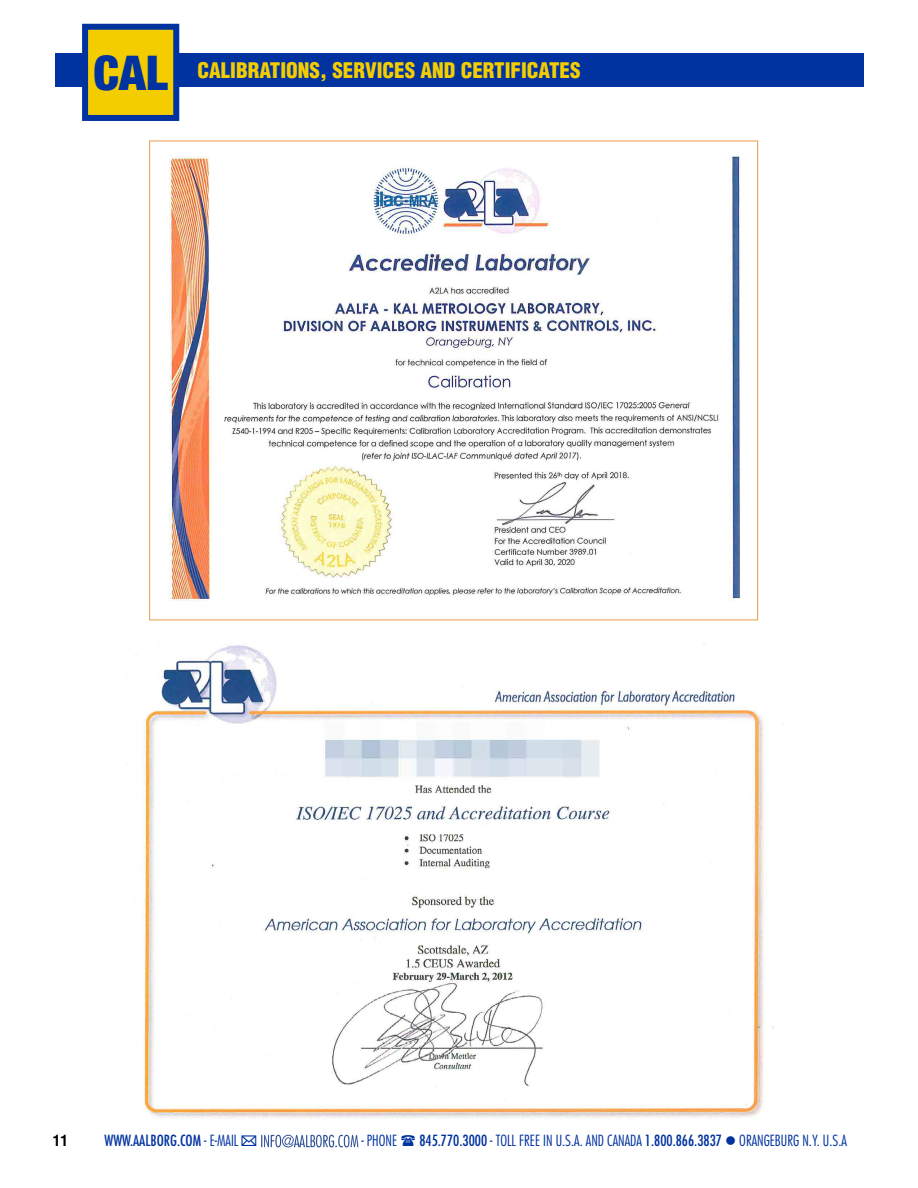
<style>
.page{position:relative;width:918px;height:1188px;background:#fff}
.page>*{position:absolute;margin:0;border:0;box-sizing:border-box;transform-origin:0 0}
.t1{font:900 condensed 48px "Helvetica Neue";color:#0032a0}
.t2{font:900 condensed 21px "Helvetica";color:#f4cd00}
.t3{font:300 condensed 15px "Futura";color:#0032a0}
.t4{font:condensed 15px "Futura";color:#0032a0}
.t5{font:700 condensed 15px "Helvetica";color:#000}
.s1{font-weight:300}
.s2{font-weight:400}
</style>
<div class="page">
<img style="left:261px;top:1134px;width:98px;height:14px">
<img style="left:141px;top:644px;width:643px;height:474px">
<img style="left:169px;top:156px;width:572px;height:445px">
<div style="left:55px;top:53px;width:809px;height:33px;background:#0032a0"></div>
<div style="left:85px;top:27px;width:91px;height:91px;background:#f4cd00"></div>
<div style="left:82px;top:24px;width:97px;height:97px;border:6px solid #0032a0"></div>
<h1 class="t1" style="left:93px;top:43px;width:76px">CAL</h1>
<h2 class="t2" style="left:198px;top:57px;width:385px">CALIBRATIONS, SERVICES AND CERTIFICATES</h2>
<p class="t5" style="left:53px;top:1131px;width:16px">11</p>
<p class="t4" style="left:105px;top:1131px;width:135px">WWW.AALBORG.COM <span class="s1">- E-MAIL</span></p>
<p class="t3" style="left:361px;top:1131px;width:37px">- PHONE</p>
<p class="t3" style="left:419px;top:1131px;width:429px"><span class="s2">845.770.3000</span> - TOLL FREE IN U.S.A. AND CANADA <span class="s2">1.800.866.3837</span> ● ORANGEBURG N.Y. U.S.A</p>
</div>
